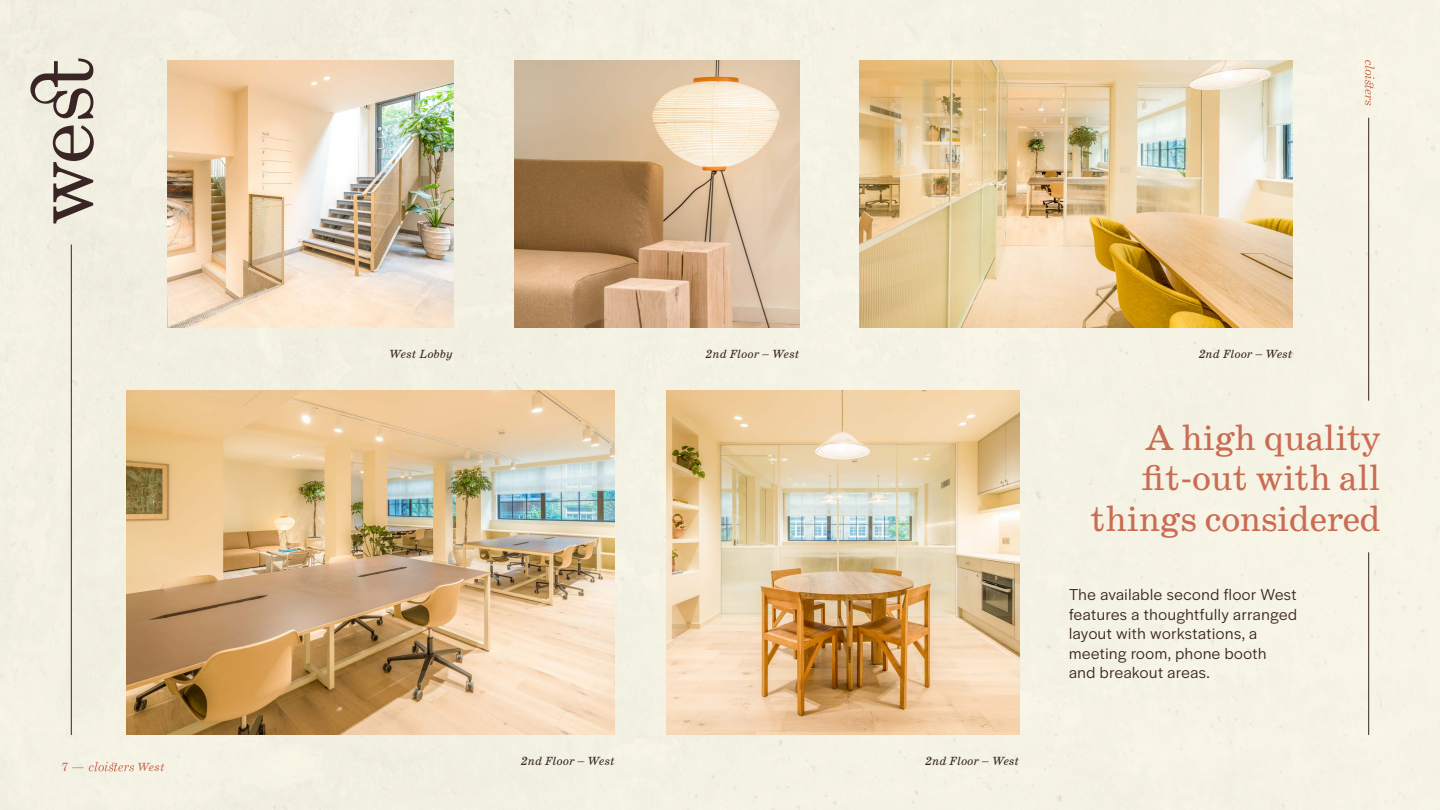
<style>
.page{position:relative;width:1440px;height:810px;background:#f5f2e4}
.page>*{position:absolute;margin:0;border:0;box-sizing:border-box;transform-origin:0 0}
.t1{font:36px/40.5px "School";letter-spacing:-.01em;color:#ca6c53;text-align:right}
.t2{font:16.5px/19.5px "Halyard Display";letter-spacing:.04em;color:#392525}
.t3{font:italic 12px "School";letter-spacing:-.005em;color:#392525}
.t4{font:italic 12px "School";color:#ca6c53}
.t5{font:12px "School";color:#ca6c53}
</style>
<div class="page">
<img style="left:168px;top:60px;width:285px;height:268px">
<img style="left:514px;top:60px;width:285px;height:268px">
<img style="left:859px;top:60px;width:434px;height:268px">
<img style="left:666px;top:390px;width:353px;height:345px">
<img style="left:127px;top:390px;width:488px;height:345px">
<hr style="left:71px;top:244px;width:1px;height:491px;background:#392525">
<svg style="left:1365px;top:60px;width:9px;height:45px"></svg>
<hr style="left:1368px;top:118px;width:1px;height:283px;background:#392525">
<hr style="left:1368px;top:552px;width:1px;height:183px;background:#392525">
<svg style="left:89px;top:762px;width:45px;height:10px"></svg>
<svg style="left:30px;top:58px;width:63px;height:61px;background:#b8b0a6"></svg>
<svg style="left:53px;top:125px;width:41px;height:98px;background:#afa69d"></svg>
<p class="t5" style="left:62px;top:760px;width:25px">7 —</p>
<p class="t4" style="left:137px;top:760px;width:29px">West</p>
<p class="t3" style="left:389px;top:347px;width:65px">West Lobby</p>
<p class="t3" style="left:706px;top:347px;width:95px">2nd Floor – West</p>
<p class="t3" style="left:1199px;top:347px;width:95px">2nd Floor – West</p>
<h1 class="t1" style="left:1090px;top:418px;width:292px">A high quality fit-out with all things considered</h1>
<p class="t3" style="left:521px;top:754px;width:95px">2nd Floor – West</p>
<p class="t3" style="left:925px;top:754px;width:95px">2nd Floor – West</p>
<p class="t2" style="left:1069px;top:584px;width:229px">The available second floor West features a thoughtfully arranged layout with workstations, a meeting room, phone booth<br>and breakout areas.</p>
</div>
